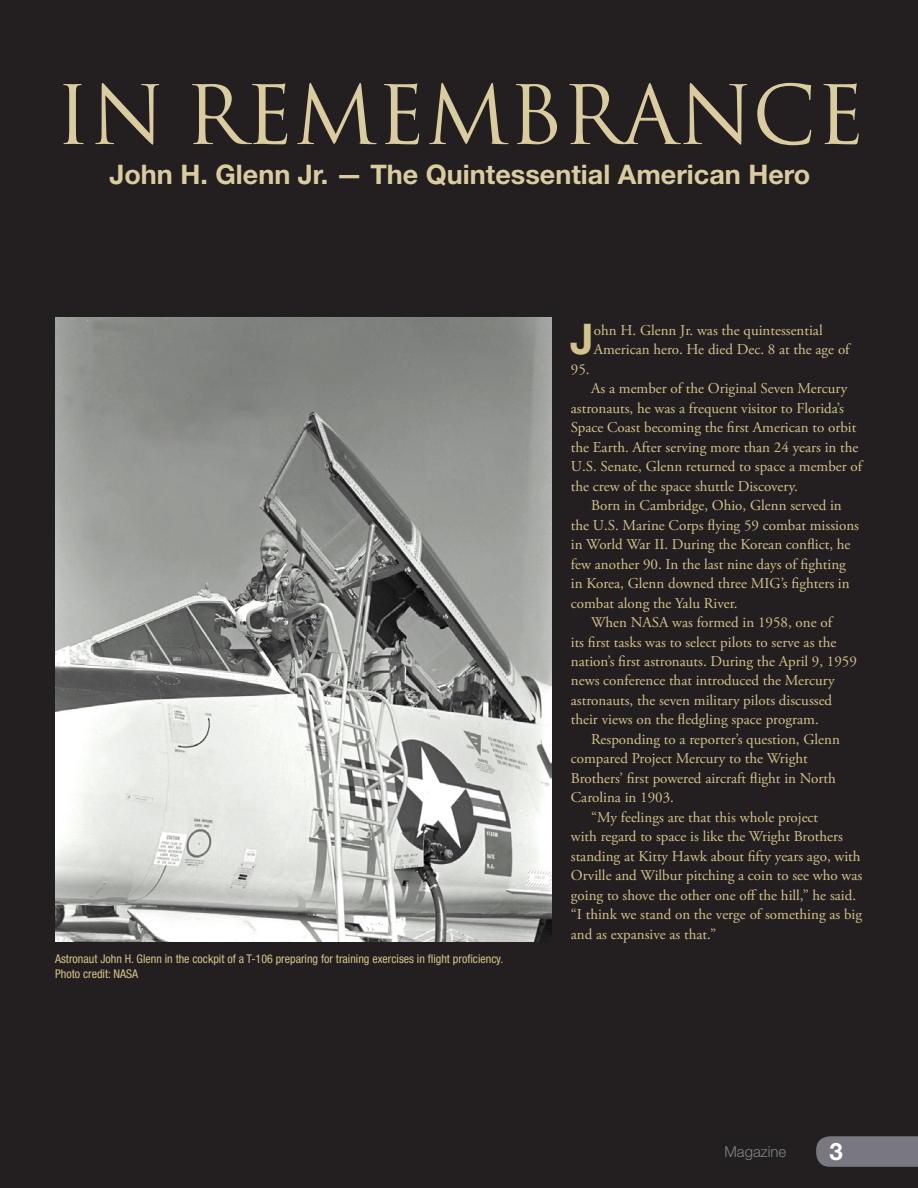
<style>
.page{position:relative;width:918px;height:1188px;background:#231f20}
.page>*{position:absolute;margin:0;border:0;box-sizing:border-box;transform-origin:0 0}
.t1{font:79.5px "Trajan Pro";color:#dbcc9f}
.t2{font:700 42.3px "Helvetica Neue LT Std";color:#d3c38a}
.t3{font:700 27px "Helvetica Neue LT Std";color:#dbcc9f}
.t4{font:700 24px "Helvetica Neue LT Std";color:#fff}
.t5{font:15px/19.5px "Adobe Garamond Pro";color:#d3c38a}
.t6{font:condensed 12px/14.4px "Helvetica Neue LT Std";color:#d3c38a}
</style>
<div class="page">
<svg style="left:816px;top:1136px;width:102px;height:31px;background:#75737b"></svg>
<img style="left:55px;top:318px;width:497px;height:624px">
<h1 class="t1" style="left:55px;top:65px;width:811px">IN REMEMBRANCE</h1>
<h3 class="t3" style="left:109px;top:158px;width:702px">John H. Glenn Jr. — The Quintessential American Hero</h3>
<p class="t6" style="left:55px;top:952px;width:450px">Astronaut John H. Glenn in the cockpit of a T-106 preparing for training exercises in flight proficiency.<br>Photo credit: NASA</p>
<h2 class="t2" style="left:570px;top:313px;width:25px">J</h2>
<p class="t5" style="left:594px;top:321px;width:257px">ohn H. Glenn Jr. was the quintessential<br>American hero. He died Dec. 8 at the age of</p>
<p class="t5" style="left:571px;top:360px;width:20px">95.</p>
<p class="t5" style="left:571px;top:379px;width:293px;text-indent:20px">As a member of the Original Seven Mercury astronauts, he was a frequent visitor to Florida’s Space Coast becoming the first American to orbit the Earth. After serving more than 24 years in the U.S. Senate, Glenn returned to space a member of the crew of the space shuttle Discovery.</p>
<p class="t5" style="left:591px;top:496px;width:252px">Born in Cambridge, Ohio, Glenn served in</p>
<p class="t5" style="left:571px;top:516px;width:290px">the U.S. Marine Corps flying 59 combat missions</p>
<p class="t5" style="left:571px;top:535px;width:281px">in World War II. During the Korean conflict, he</p>
<p class="t5" style="left:571px;top:555px;width:277px">few another 90. In the last nine days of fighting</p>
<p class="t5" style="left:571px;top:574px;width:280px">in Korea, Glenn downed three MIG’s fighters in</p>
<p class="t5" style="left:571px;top:594px;width:168px">combat along the Yalu River.</p>
<p class="t5" style="left:591px;top:613px;width:242px">When NASA was formed in 1958, one of</p>
<p class="t5" style="left:571px;top:633px;width:267px">its first tasks was to select pilots to serve as the</p>
<p class="t5" style="left:571px;top:652px;width:288px">nation’s first astronauts. During the April 9, 1959</p>
<p class="t5" style="left:571px;top:672px;width:265px">news conference that introduced the Mercury</p>
<p class="t5" style="left:571px;top:691px;width:263px">astronauts, the seven military pilots discussed</p>
<p class="t5" style="left:571px;top:711px;width:249px">their views on the fledgling space program.</p>
<p class="t5" style="left:591px;top:730px;width:250px">Responding to a reporter’s question, Glenn</p>
<p class="t5" style="left:571px;top:750px;width:238px">compared Project Mercury to the Wright</p>
<p class="t5" style="left:571px;top:769px;width:266px">Brothers’ first powered aircraft flight in North</p>
<p class="t5" style="left:571px;top:789px;width:105px">Carolina in 1903.</p>
<p class="t5" style="left:591px;top:808px;width:229px">“My feelings are that this whole project</p>
<p class="t5" style="left:571px;top:828px;width:274px">with regard to space is like the Wright Brothers</p>
<p class="t5" style="left:571px;top:847px;width:291px">standing at Kitty Hawk about fifty years ago, with</p>
<p class="t5" style="left:571px;top:867px;width:293px">Orville and Wilbur pitching a coin to see who was</p>
<p class="t5" style="left:571px;top:886px;width:287px">going to shove the other one off the hill,” he said.</p>
<p class="t5" style="left:571px;top:906px;width:293px">“I think we stand on the verge of something as big</p>
<p class="t5" style="left:571px;top:925px;width:147px">and as expansive as that.”</p>
<h3 class="t4" style="left:829px;top:1137px;width:15px">3</h3>
</div>
